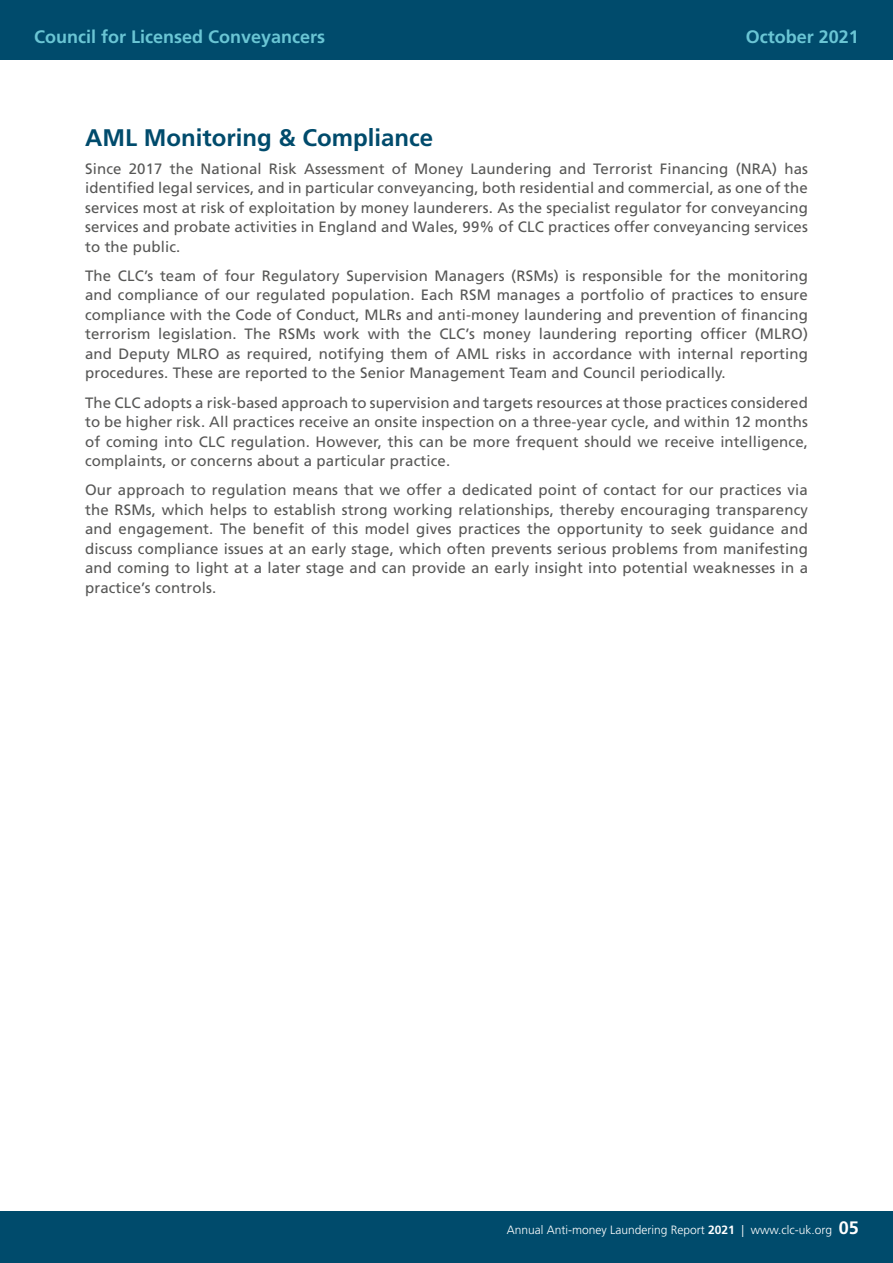
<style>
.page{position:relative;width:893px;height:1263px;background:#fff}
.page>*{position:absolute;margin:0;border:0;box-sizing:border-box;transform-origin:0 0}
._02_Headings_1{font:700 24px "Frutiger";color:#004b6c}
.t1{font:700 18px "Frutiger LT Std";color:#6ac5d4}
.Justified_body_copy{font:15px/19.5px "Frutiger LT Std";letter-spacing:.01em;color:#575756;text-align:justify}
.t2{font:300 12px "Frutiger LT Std";color:#fff}
.s1{font-family:"Frutiger";font-weight:700}
.s2{font-family:"Frutiger";font-weight:700;font-size:18px}
</style>
<div class="page">
<div style="left:0;top:1212px;width:893px;height:51px;background:#004b6c"></div>
<div style="left:0;top:0;width:893px;height:60px;background:#004b6c"></div>
<p class="t1" style="left:34px;top:26px;width:293px">Council for Licensed Conveyancers</p>
<p class="t1" style="left:746px;top:26px;width:115px">October 2021</p>
<p class="_02_Headings_1" style="left:85px;top:123px;width:349px">AML Monitoring &amp; Compliance</p>
<p class="Justified_body_copy" style="left:85px;top:159px;width:724px">Since 2017 the National Risk Assessment of Money Laundering and Terrorist Financing (NRA) has identified legal services, and in particular conveyancing, both residential and commercial, as one of the services most at risk of exploitation by money launderers. As the specialist regulator for conveyancing services and probate activities in England and Wales, 99% of CLC practices offer conveyancing services to the public.</p>
<p class="Justified_body_copy" style="left:85px;top:266px;width:724px">The CLC’s team of four Regulatory Supervision Managers (RSMs) is responsible for the monitoring and compliance of our regulated population. Each RSM manages a portfolio of practices to ensure compliance with the Code of Conduct, MLRs and anti-money laundering and prevention of financing terrorism legislation. The RSMs work with the CLC’s money laundering reporting officer (MLRO) and Deputy MLRO as required, notifying them of AML risks in accordance with internal reporting procedures. These are reported to the Senior Management Team and Council periodically.</p>
<p class="Justified_body_copy" style="left:85px;top:393px;width:724px">The CLC adopts a risk-based approach to supervision and targets resources at those practices considered to be higher risk. All practices receive an onsite inspection on a three-year cycle, and within 12 months of coming into CLC regulation. However, this can be more frequent should we receive intelligence, complaints, or concerns about a particular practice.</p>
<p class="Justified_body_copy" style="left:85px;top:480px;width:724px">Our approach to regulation means that we offer a dedicated point of contact for our practices via the RSMs, which helps to establish strong working relationships, thereby encouraging transparency and engagement. The benefit of this model gives practices the opportunity to seek guidance and discuss compliance issues at an early stage, which often prevents serious problems from manifesting and coming to light at a later stage and can provide an early insight into potential weaknesses in a practice’s controls.</p>
<p class="t2" style="left:507px;top:1223px;width:354px">Annual Anti-money Laundering Report <span class="s1">2021</span> | www.clc-uk.org <span class="s2">05</span></p>
</div>
